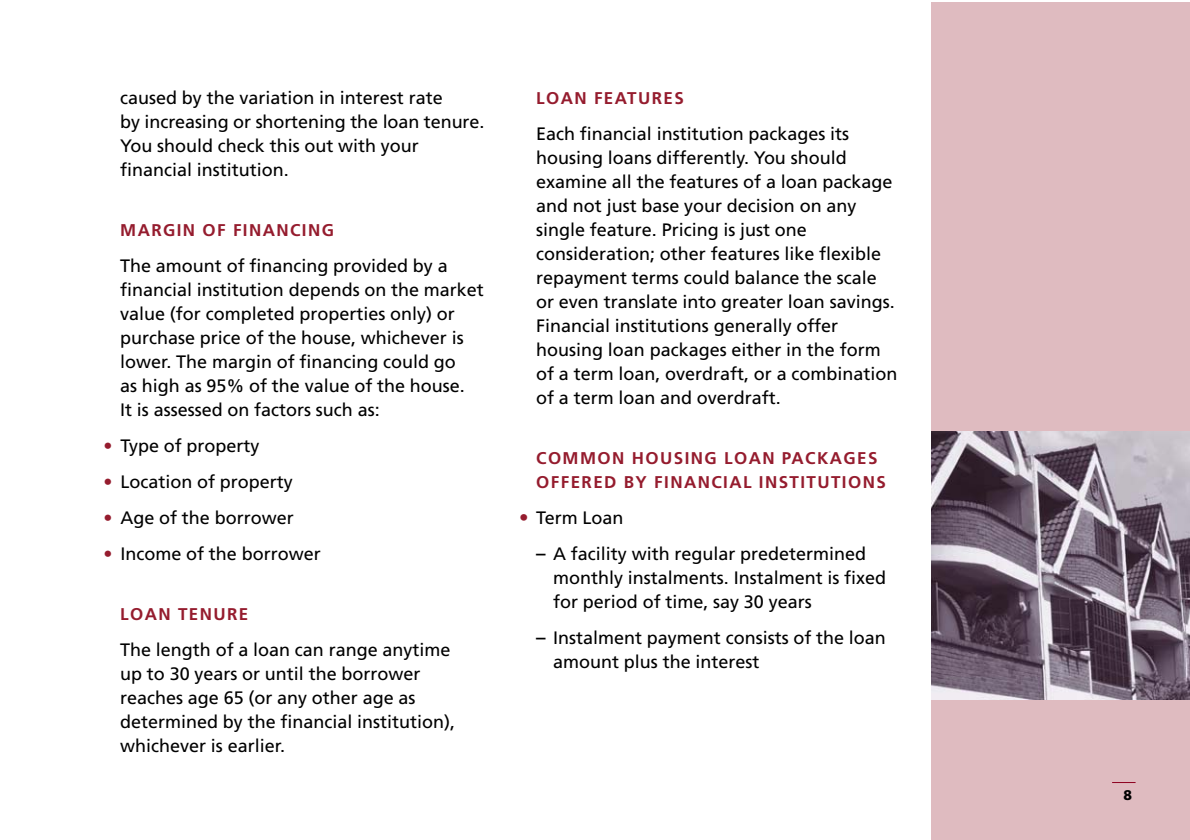
<style>
.page{position:relative;width:1190px;height:840px;background:#fff}
.page>*{position:absolute;margin:0;border:0;box-sizing:border-box;transform-origin:0 0}
.t1{font:18px/24px "Frutiger";color:#000}
.t2{font:700 17px/24px "Frutiger";letter-spacing:.085em;color:#951c2e}
.t3{font:900 14px "Frutiger";color:#000}
.s1{color:#951c2e}
.s2{font-weight:700;font-stretch:condensed;font-size:19px;color:#951c2e}
.s3{font-weight:700;font-stretch:condensed;font-size:19px}
</style>
<div class="page">
<div style="left:931px;top:2px;width:259px;height:838px;background:#dfbbc0"></div>
<img style="left:931px;top:432px;width:259px;height:267px">
<svg style="left:1112px;top:782px;width:24px;height:1px"></svg>
<p class="t1" style="left:120px;top:87px;width:366px">caused by the variation in interest rate<br>by increasing or shortening the loan tenure.<br>You should check this out with your financial institution.</p>
<p class="t2" style="left:120px;top:219px;width:215px">MARGIN OF FINANCING</p>
<p class="t1" style="left:120px;top:255px;width:365px">The amount of financing provided by a financial institution depends on the market value (for completed properties only) or purchase price of the house, whichever is lower. The margin of financing could go<br>as high as 95% of the value of the house.<br>It is assessed on factors such as:</p>
<p class="t1" style="left:103px;top:435px;width:158px"><span class="s1">•</span> Type of property</p>
<p class="t1" style="left:103px;top:471px;width:191px"><span class="s1">•</span> Location of property</p>
<p class="t1" style="left:103px;top:507px;width:192px"><span class="s1">•</span> Age of the borrower</p>
<p class="t1" style="left:103px;top:543px;width:219px"><span class="s1">•</span> Income of the borrower</p>
<p class="t2" style="left:120px;top:603px;width:130px">LOAN TENURE</p>
<p class="t1" style="left:120px;top:639px;width:337px">The length of a loan can range anytime up to 30 years or until the borrower reaches age 65 (or any other age as determined by the financial institution), whichever is earlier.</p>
<p class="t2" style="left:536px;top:87px;width:149px">LOAN FEATURES</p>
<p class="t1" style="left:536px;top:123px;width:363px">Each financial institution packages its housing loans differently. You should examine all the features of a loan package and not just base your decision on any single feature. Pricing is just one consideration; other features like flexible repayment terms could balance the scale or even translate into greater loan savings.<br>Financial institutions generally offer housing loan packages either in the form of a term loan, overdraft, or a combination of a term loan and overdraft.</p>
<p class="t2" style="left:536px;top:447px;width:351px">COMMON HOUSING LOAN PACKAGES<br>OFFERED BY FINANCIAL INSTITUTIONS</p>
<p class="t1" style="left:519px;top:507px;width:106px"><span class="s2">•</span> Term Loan</p>
<p class="t1" style="left:553px;top:543px;width:335px;text-indent:-17px"><span class="s3">–</span> A facility with regular predetermined monthly instalments. Instalment is fixed for period of time, say 30 years</p>
<p class="t1" style="left:553px;top:627px;width:334px;text-indent:-17px"><span class="s3">–</span> Instalment payment consists of the loan amount plus the interest</p>
<p class="t3" style="left:1124px;top:790px;width:10px">8</p>
</div>
